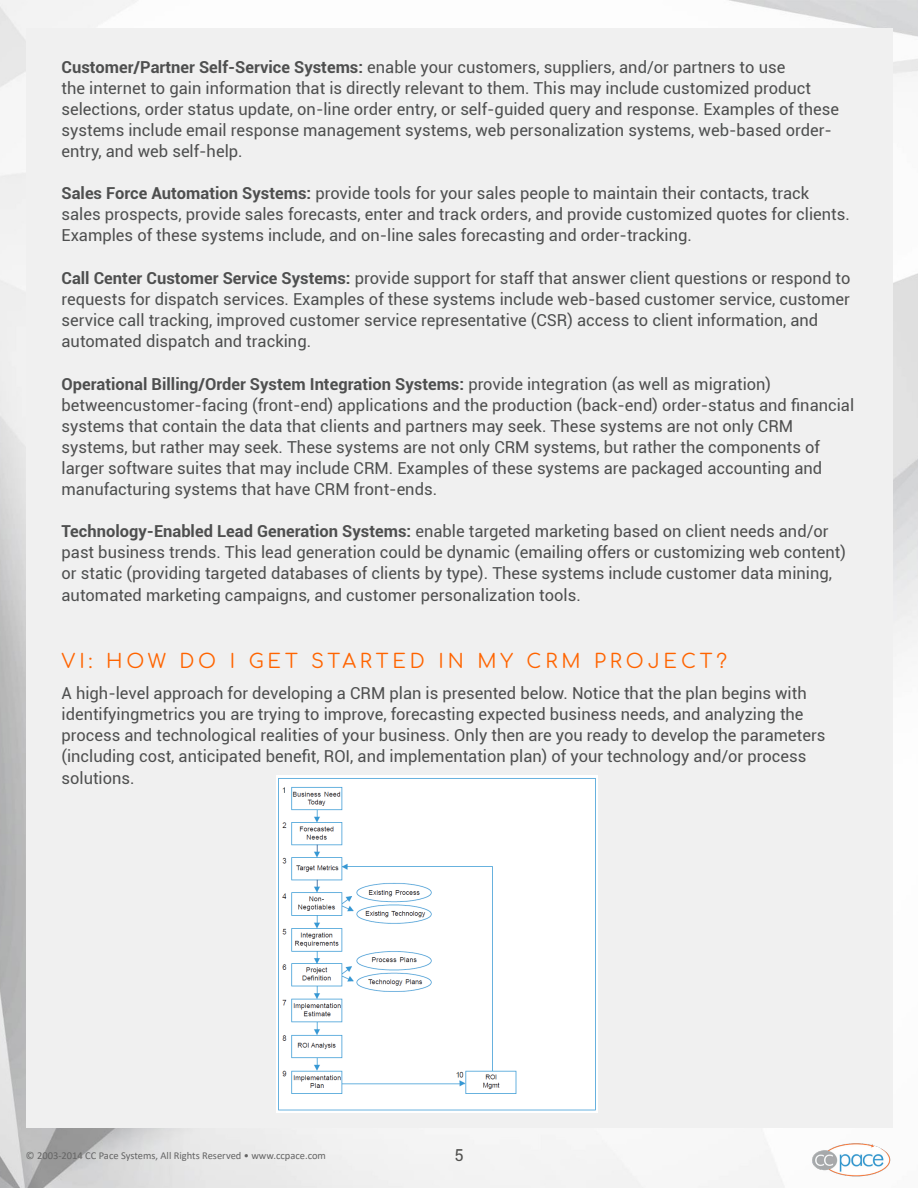
<style>
.page{position:relative;width:918px;height:1188px;background:#fff}
.page>*{position:absolute;margin:0;border:0;box-sizing:border-box;transform-origin:0 0}
.t1{font:19.5px "Comfortaa";letter-spacing:.2em;color:#ff6400}
.t2{font:16.5px/21px "Roboto";color:#4e4f4f}
.t3{font:16.5px "Roboto";color:#50504e}
.t4{font:10.5px "Calibri";color:#646464}
.s1{font-weight:700}
</style>
<div class="page">
<img style="left:0;top:0;width:918px;height:1188px">
<div style="left:26px;top:28px;width:866px;height:1100px;background:#f0f0f0"></div>
<img style="left:804px;top:1139px;width:98px;height:43px">
<img style="left:276px;top:775px;width:321px;height:338px">
<p class="t2" style="left:62px;top:56px;width:779px"><span class="s1">Customer/Partner Self-Service Systems:</span> enable your customers, suppliers, and/or partners to use<br>the internet to gain information that is directly relevant to them. This may include customized product selections, order status update, on-line order entry, or self-guided query and response. Examples of these systems include email response management systems, web personalization systems, web-based order&shy;entry, and web self-help.</p>
<p class="t2" style="left:62px;top:182px;width:790px"><span class="s1">Sales Force Automation Systems:</span> provide tools for your sales people to maintain their contacts, track sales prospects, provide sales forecasts, enter and track orders, and provide customized quotes for clients.<br>Examples of these systems include, and on-line sales forecasting and order-tracking.</p>
<p class="t2" style="left:62px;top:267px;width:790px"><span class="s1">Call Center Customer Service Systems:</span> provide support for staff that answer client questions or respond to requests for dispatch services. Examples of these systems include web-based customer service, customer service call tracking, improved customer service representative (CSR) access to client information, and automated dispatch and tracking.</p>
<p class="t2" style="left:62px;top:373px;width:794px"><span class="s1">Operational Billing/Order System Integration Systems:</span> provide integration (as well as migration) betweencustomer-facing (front-end) applications and the production (back-end) order-status and financial systems that contain the data that clients and partners may seek. These systems are not only CRM systems, but rather may seek. These systems are not only CRM systems, but rather the components of larger software suites that may include CRM. Examples of these systems are packaged accounting and manufacturing systems that have CRM front-ends.</p>
<p class="t2" style="left:62px;top:520px;width:786px"><span class="s1">Technology-Enabled Lead Generation Systems:</span> enable targeted marketing based on client needs and/or past business trends. This lead generation could be dynamic (emailing offers or customizing web content) or static (providing targeted databases of clients by type). These systems include customer data mining, automated marketing campaigns, and customer personalization tools.</p>
<p class="t1" style="left:62px;top:643px;width:667px">VI: HOW DO I GET STARTED IN MY CRM PROJECT?</p>
<p class="t2" style="left:62px;top:682px;width:765px">A high-level approach for developing a CRM plan is presented below. Notice that the plan begins with identifyingmetrics you are trying to improve, forecasting expected business needs, and analyzing the process and technological realities of your business. Only then are you ready to develop the parameters (including cost, anticipated benefit, ROI, and implementation plan) of your technology and/or process solutions.</p>
<p class="t4" style="left:26px;top:1149px;width:302px">© 2003-2014 CC Pace Systems, All Rights Reserved • www.ccpace.com</p>
<p class="t3" style="left:454px;top:1143px;width:11px">5</p>
</div>
